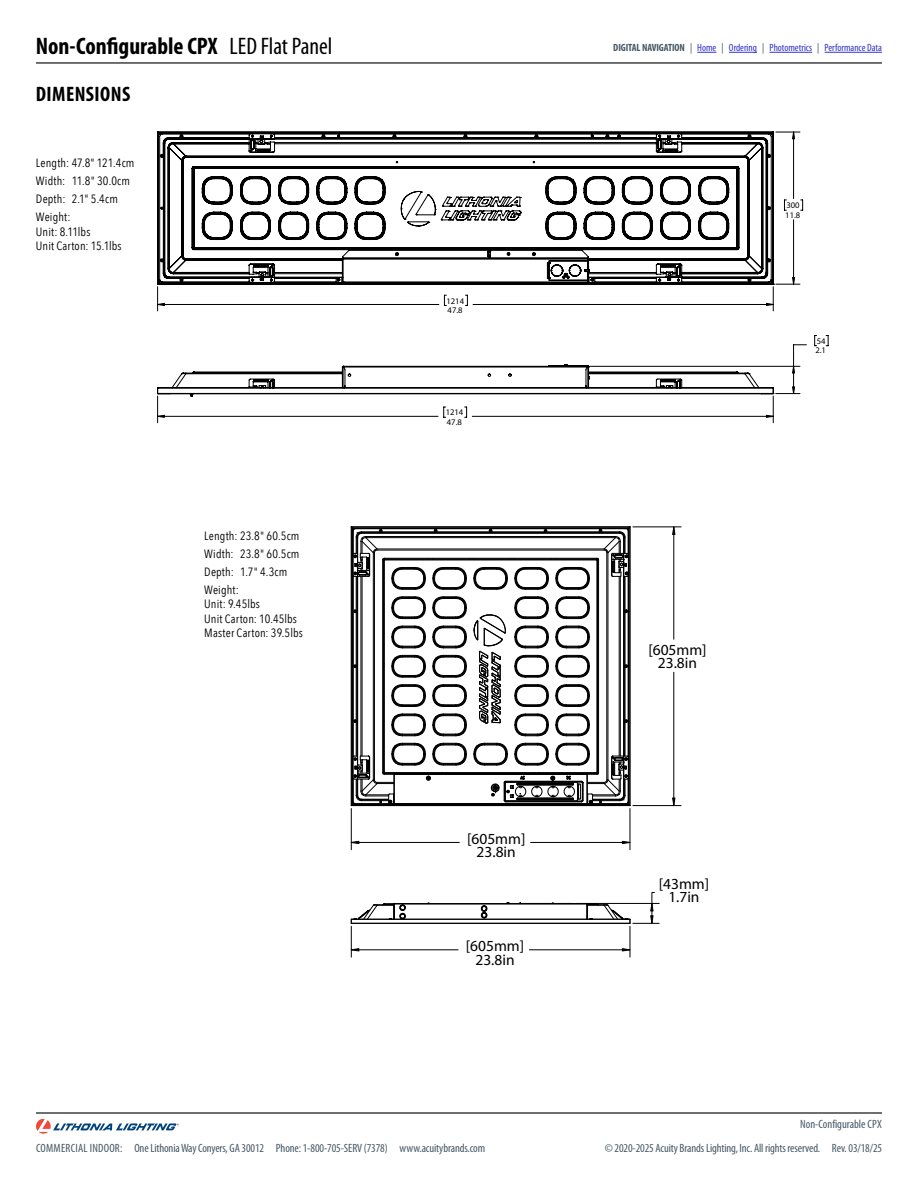
<style>
.page{position:relative;width:918px;height:1188px;background:#fff}
.page>*{position:absolute;margin:0;border:0;box-sizing:border-box;transform-origin:0 0}
.t1{font:700 condensed 24px "Myriad Pro";color:#000}
.t2{font:700 condensed 21px "Myriad Pro";letter-spacing:.02em;color:#000}
.t3{font:15.45px/13.4px "Myriad Pro";color:#000;text-align:center}
.t4{font:12px/18.1px "Avenir Next Condensed";letter-spacing:.015em;color:#000}
.t5{font:condensed 12px "Myriad Pro";letter-spacing:-.01em;color:#485865}
.t6{font:condensed 10.5px "Myriad Pro";color:#3234c8}
.t7{font:8.55px/9.6px "Century Gothic";color:#000}
.s1{font-weight:400}
.s2{font-weight:700;color:#485865}
.s3{color:#485865}
</style>
<div class="page">
<svg style="left:36px;top:1119px;width:143px;height:15px"></svg>
<svg style="left:697px;top:52px;width:19px;height:1px"></svg>
<svg style="left:729px;top:52px;width:28px;height:1px"></svg>
<hr style="left:770px;top:52px;width:42px;height:1px;background:#3234c8">
<hr style="left:825px;top:52px;width:57px;height:1px;background:#3234c8">
<hr style="left:36px;top:1112px;width:846px;height:2px;background:#000">
<hr style="left:36px;top:62px;width:846px;height:2px;background:#000">
<svg style="left:801px;top:200px;width:2px;height:11px"></svg>
<svg style="left:157px;top:287px;width:1px;height:24px"></svg>
<svg style="left:814px;top:335px;width:3px;height:11px"></svg>
<svg style="left:826px;top:335px;width:3px;height:11px"></svg>
<svg style="left:158px;top:132px;width:637px;height:213px"></svg>
<svg style="left:157px;top:131px;width:617px;height:154px"></svg>
<svg style="left:157px;top:345px;width:649px;height:78px"></svg>
<svg style="left:351px;top:526px;width:280px;height:280px"></svg>
<hr style="left:633px;top:527px;width:48px;height:1px;background:#000">
<hr style="left:674px;top:672px;width:1px;height:134px;background:#000">
<hr style="left:674px;top:527px;width:1px;height:112px;background:#000">
<hr style="left:633px;top:805px;width:48px;height:1px;background:#000">
<hr style="left:351px;top:809px;width:1px;height:41px;background:#000">
<hr style="left:630px;top:809px;width:1px;height:41px;background:#000">
<hr style="left:351px;top:842px;width:108px;height:1px;background:#000">
<hr style="left:531px;top:842px;width:99px;height:1px;background:#000">
<svg style="left:672px;top:798px;width:3px;height:8px"></svg>
<svg style="left:672px;top:526px;width:3px;height:9px"></svg>
<svg style="left:351px;top:841px;width:8px;height:3px"></svg>
<svg style="left:622px;top:841px;width:8px;height:3px"></svg>
<hr style="left:630px;top:926px;width:1px;height:31px;background:#000">
<hr style="left:351px;top:926px;width:1px;height:31px;background:#000">
<hr style="left:529px;top:950px;width:101px;height:1px;background:#000">
<hr style="left:351px;top:950px;width:107px;height:1px;background:#000">
<svg style="left:622px;top:948px;width:8px;height:3px"></svg>
<svg style="left:351px;top:948px;width:8px;height:3px"></svg>
<svg style="left:351px;top:892px;width:308px;height:32px"></svg>
<h1 class="t1" style="left:36px;top:33px;width:298px">Non-Configurable CPX <span class="s1">LED Flat Panel</span></h1>
<p class="t6" style="left:613px;top:42px;width:270px"><span class="s2">DIGITAL NAVIGATION</span> <span class="s3">|</span> Home <span class="s3">|</span> Ordering <span class="s3">|</span> Photometrics <span class="s3">|</span> Performance Data</p>
<h2 class="t2" style="left:36px;top:83px;width:96px">DIMENSIONS</h2>
<p class="t4" style="left:36px;top:153px;width:100px">Length: 47.8" 121.4cm<br>Width: 11.8" 30.0cm<br>Depth: 2.1" 5.4cm<br>Weight:</p>
<p class="t4" style="left:36px;top:224px;width:87px;line-height:14.4px">Unit: 8.11lbs<br>Unit Carton: 15.1lbs</p>
<p class="t4" style="left:204px;top:526px;width:97px">Length: 23.8" 60.5cm<br>Width: 23.8" 60.5cm<br>Depth: 1.7" 4.3cm<br>Weight:</p>
<p class="t4" style="left:204px;top:596px;width:100px;line-height:14.4px">Unit: 9.45lbs<br>Unit Carton: 10.45lbs<br>Master Carton: 39.5lbs</p>
<p class="t7" style="left:446px;top:296px;width:19px">1214<br>47.8</p>
<p class="t7" style="left:446px;top:408px;width:19px">1214<br>47.8</p>
<p class="t3" style="left:467px;top:832px;width:60px">[605mm]<br>23.8in</p>
<p class="t3" style="left:466px;top:940px;width:60px">[605mm]<br>23.8in</p>
<p class="t7" style="left:785px;top:200px;width:16px">300<br>11.8</p>
<p class="t7" style="left:815px;top:336px;width:12px">54<br>2.1</p>
<p class="t3" style="left:648px;top:643px;width:60px">[605mm]<br>23.8in</p>
<p class="t3" style="left:659px;top:877px;width:52px">[43mm]<br>1.7in</p>
<p class="t5" style="left:800px;top:1117px;width:83px">Non-Configurable CPX</p>
<p class="t5" style="left:36px;top:1142px;width:451px">COMMERCIAL INDOOR: One Lithonia Way Conyers, GA 30012 Phone: 1-800-705-SERV (7378) www.acuitybrands.com</p>
<p class="t5" style="left:605px;top:1142px;width:279px">© 2020-2025 Acuity Brands Lighting, Inc. All rights reserved. Rev. 03/18/25</p>
</div>
